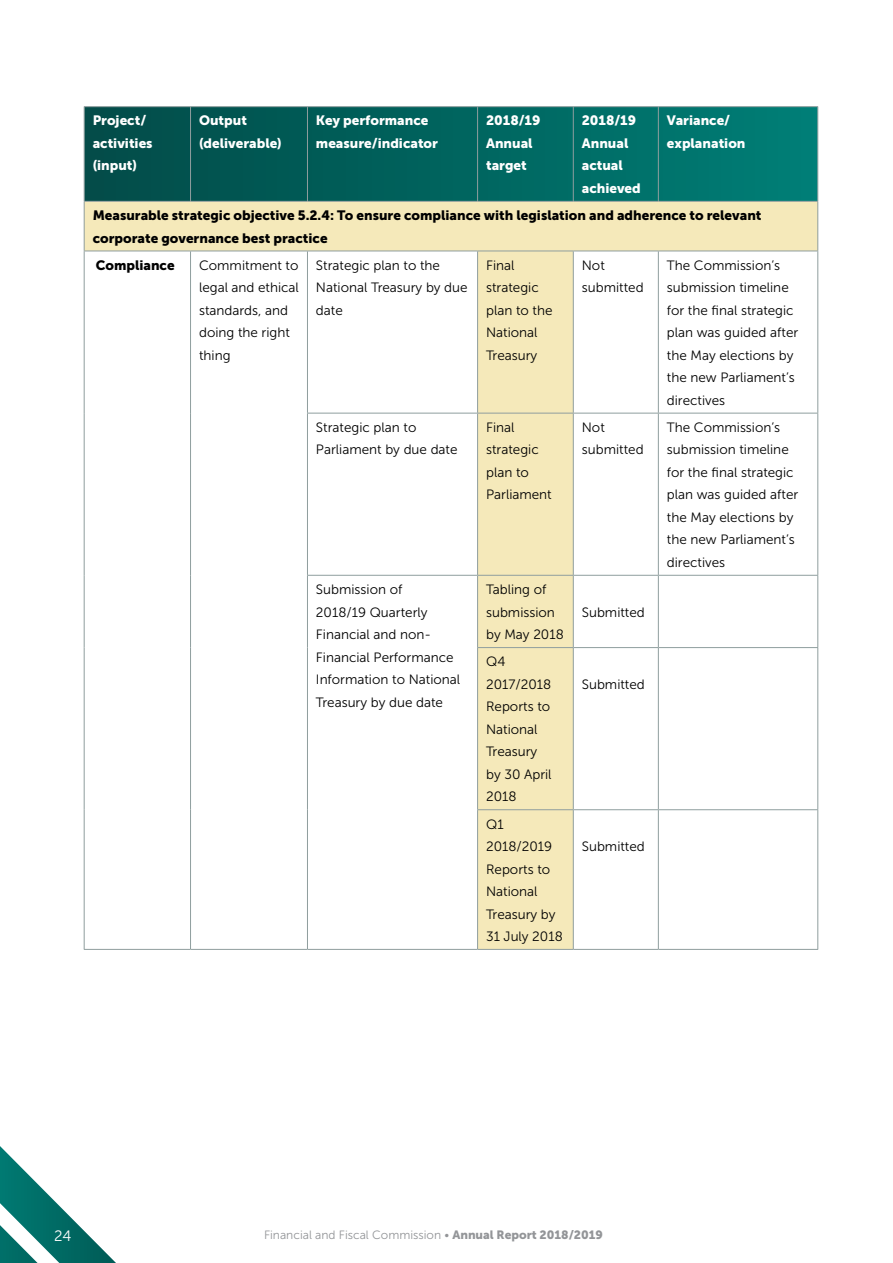
<style>
.page{position:relative;width:893px;height:1263px;background:#fff}
.page>*{position:absolute;margin:0;border:0;box-sizing:border-box;transform-origin:0 0}
.t1{font:15px "Museo Sans 300";color:#fff}
.t2{font:13.5px/22.5px "Museo Sans 300";color:#000}
.t3{font:13.5px/22.5px "Museo Sans 900";color:#fff}
.t4{font:13.5px/22.5px "Museo Sans 900";color:#000}
.t5{font:12px "Museo Sans 300";color:#939598}
.s1{font-family:"Museo Sans 900"}
</style>
<div class="page">
<svg style="left:0;top:1146px;width:116px;height:117px"></svg>
<svg style="left:85px;top:107px;width:732px;height:94px;background:#01645f"></svg>
<div style="left:84px;top:201px;width:734px;height:50px;background:#f5e9ba"></div>
<div style="left:478px;top:252px;width:95px;height:697px;background:#f5e9ba"></div>
<hr style="left:84px;top:202px;width:1px;height:49px;background:#8f9e9e">
<hr style="left:817px;top:202px;width:1px;height:49px;background:#8f9e9e">
<hr style="left:84px;top:251px;width:107px;height:1px;background:#8f9e9e">
<hr style="left:84px;top:251px;width:1px;height:162px;background:#8f9e9e">
<hr style="left:191px;top:251px;width:116px;height:1px;background:#8f9e9e">
<hr style="left:190px;top:251px;width:1px;height:162px;background:#8f9e9e">
<hr style="left:307px;top:251px;width:171px;height:1px;background:#8f9e9e">
<hr style="left:307px;top:251px;width:1px;height:162px;background:#8f9e9e">
<hr style="left:478px;top:251px;width:95px;height:1px;background:#8f9e9e">
<hr style="left:477px;top:251px;width:1px;height:162px;background:#8f9e9e">
<hr style="left:573px;top:251px;width:85px;height:1px;background:#8f9e9e">
<hr style="left:573px;top:251px;width:1px;height:162px;background:#8f9e9e">
<hr style="left:658px;top:251px;width:160px;height:1px;background:#8f9e9e">
<hr style="left:658px;top:251px;width:1px;height:162px;background:#8f9e9e">
<hr style="left:817px;top:251px;width:1px;height:162px;background:#8f9e9e">
<hr style="left:84px;top:413px;width:1px;height:162px;background:#8f9e9e">
<hr style="left:190px;top:413px;width:1px;height:162px;background:#8f9e9e">
<hr style="left:307px;top:413px;width:171px;height:1px;background:#8f9e9e">
<hr style="left:307px;top:413px;width:1px;height:162px;background:#8f9e9e">
<hr style="left:478px;top:413px;width:95px;height:1px;background:#8f9e9e">
<hr style="left:477px;top:413px;width:1px;height:162px;background:#8f9e9e">
<hr style="left:573px;top:413px;width:85px;height:1px;background:#8f9e9e">
<hr style="left:573px;top:413px;width:1px;height:162px;background:#8f9e9e">
<hr style="left:658px;top:413px;width:160px;height:1px;background:#8f9e9e">
<hr style="left:658px;top:413px;width:1px;height:162px;background:#8f9e9e">
<hr style="left:817px;top:413px;width:1px;height:162px;background:#8f9e9e">
<hr style="left:84px;top:575px;width:1px;height:73px;background:#8f9e9e">
<hr style="left:190px;top:575px;width:1px;height:73px;background:#8f9e9e">
<hr style="left:307px;top:575px;width:171px;height:1px;background:#8f9e9e">
<hr style="left:307px;top:576px;width:1px;height:72px;background:#8f9e9e">
<hr style="left:478px;top:575px;width:95px;height:1px;background:#8f9e9e">
<hr style="left:477px;top:576px;width:1px;height:71px;background:#8f9e9e">
<hr style="left:573px;top:575px;width:85px;height:1px;background:#8f9e9e">
<hr style="left:573px;top:576px;width:1px;height:71px;background:#8f9e9e">
<hr style="left:658px;top:575px;width:160px;height:1px;background:#8f9e9e">
<hr style="left:658px;top:576px;width:1px;height:71px;background:#8f9e9e">
<hr style="left:817px;top:576px;width:1px;height:71px;background:#8f9e9e">
<hr style="left:84px;top:648px;width:1px;height:162px;background:#8f9e9e">
<hr style="left:190px;top:648px;width:1px;height:162px;background:#8f9e9e">
<hr style="left:307px;top:648px;width:1px;height:162px;background:#8f9e9e">
<hr style="left:477px;top:647px;width:96px;height:1px;background:#8f9e9e">
<hr style="left:477px;top:648px;width:1px;height:161px;background:#8f9e9e">
<hr style="left:573px;top:647px;width:85px;height:1px;background:#8f9e9e">
<hr style="left:573px;top:648px;width:1px;height:161px;background:#8f9e9e">
<hr style="left:658px;top:647px;width:160px;height:1px;background:#8f9e9e">
<hr style="left:658px;top:648px;width:1px;height:161px;background:#8f9e9e">
<hr style="left:817px;top:648px;width:1px;height:161px;background:#8f9e9e">
<hr style="left:84px;top:810px;width:1px;height:139px;background:#8f9e9e">
<hr style="left:190px;top:810px;width:1px;height:139px;background:#8f9e9e">
<hr style="left:307px;top:810px;width:1px;height:139px;background:#8f9e9e">
<hr style="left:477px;top:809px;width:96px;height:1px;background:#8f9e9e">
<hr style="left:477px;top:810px;width:1px;height:139px;background:#8f9e9e">
<hr style="left:573px;top:809px;width:85px;height:1px;background:#8f9e9e">
<hr style="left:573px;top:810px;width:1px;height:139px;background:#8f9e9e">
<hr style="left:658px;top:809px;width:160px;height:1px;background:#8f9e9e">
<hr style="left:658px;top:810px;width:1px;height:139px;background:#8f9e9e">
<hr style="left:817px;top:810px;width:1px;height:139px;background:#8f9e9e">
<hr style="left:84px;top:949px;width:107px;height:1px;background:#8f9e9e">
<hr style="left:191px;top:949px;width:116px;height:1px;background:#8f9e9e">
<hr style="left:307px;top:949px;width:171px;height:1px;background:#8f9e9e">
<hr style="left:478px;top:949px;width:95px;height:1px;background:#8f9e9e">
<hr style="left:573px;top:949px;width:85px;height:1px;background:#8f9e9e">
<hr style="left:658px;top:949px;width:160px;height:1px;background:#8f9e9e">
<hr style="left:84px;top:106px;width:107px;height:1px;background:#8f9e9e">
<hr style="left:84px;top:107px;width:1px;height:94px;background:#8f9e9e">
<hr style="left:191px;top:106px;width:116px;height:1px;background:#8f9e9e">
<hr style="left:190px;top:107px;width:1px;height:94px;background:#8f9e9e">
<hr style="left:307px;top:106px;width:171px;height:1px;background:#8f9e9e">
<hr style="left:307px;top:107px;width:1px;height:94px;background:#8f9e9e">
<hr style="left:478px;top:106px;width:95px;height:1px;background:#8f9e9e">
<hr style="left:477px;top:107px;width:1px;height:94px;background:#8f9e9e">
<hr style="left:573px;top:106px;width:85px;height:1px;background:#8f9e9e">
<hr style="left:573px;top:107px;width:1px;height:94px;background:#8f9e9e">
<hr style="left:658px;top:106px;width:160px;height:1px;background:#8f9e9e">
<hr style="left:658px;top:107px;width:1px;height:94px;background:#8f9e9e">
<hr style="left:817px;top:107px;width:1px;height:94px;background:#8f9e9e">
<hr style="left:84px;top:201px;width:107px;height:1px;background:#8f9e9e">
<hr style="left:191px;top:201px;width:116px;height:1px;background:#8f9e9e">
<hr style="left:307px;top:201px;width:171px;height:1px;background:#8f9e9e">
<hr style="left:478px;top:201px;width:95px;height:1px;background:#8f9e9e">
<hr style="left:573px;top:201px;width:85px;height:1px;background:#8f9e9e">
<hr style="left:658px;top:201px;width:160px;height:1px;background:#8f9e9e">
<p class="t3" style="left:93px;top:109px;width:61px">Project/ activities (input)</p>
<p class="t3" style="left:199px;top:109px;width:84px">Output (deliverable)</p>
<p class="t3" style="left:316px;top:109px;width:123px">Key performance measure/indicator</p>
<p class="t3" style="left:486px;top:109px;width:56px">2018/19<br>Annual target</p>
<p class="t3" style="left:582px;top:109px;width:61px">2018/19<br>Annual actual achieved</p>
<p class="t3" style="left:667px;top:109px;width:80px">Variance/ explanation</p>
<p class="t4" style="left:93px;top:204px;width:670px">Measurable strategic objective 5.2.4: To ensure compliance with legislation and adherence to relevant corporate governance best practice</p>
<p class="t4" style="left:96px;top:254px;width:80px">Compliance</p>
<p class="t2" style="left:199px;top:254px;width:101px">Commitment to legal and ethical standards, and doing the right thing</p>
<p class="t2" style="left:316px;top:254px;width:153px">Strategic plan to the<br>National Treasury by due date</p>
<p class="t2" style="left:486px;top:254px;width:68px">Final strategic plan to the<br>National<br>Treasury</p>
<p class="t2" style="left:582px;top:254px;width:63px">Not submitted</p>
<p class="t2" style="left:667px;top:254px;width:133px">The Commission’s submission timeline for the final strategic plan was guided after the May elections by the new Parliament’s directives</p>
<p class="t2" style="left:316px;top:416px;width:143px">Strategic plan to<br>Parliament by due date</p>
<p class="t2" style="left:486px;top:416px;width:67px">Final strategic plan to<br>Parliament</p>
<p class="t2" style="left:582px;top:416px;width:63px">Not submitted</p>
<p class="t2" style="left:667px;top:416px;width:133px">The Commission’s submission timeline for the final strategic plan was guided after the May elections by the new Parliament’s directives</p>
<p class="t2" style="left:316px;top:578px;width:146px">Submission of<br>2018/19 Quarterly<br>Financial and non-<br>Financial Performance<br>Information to National<br>Treasury by due date</p>
<p class="t2" style="left:486px;top:578px;width:79px">Tabling of submission by May 2018</p>
<p class="t2" style="left:582px;top:601px;width:65px">Submitted</p>
<p class="t2" style="left:486px;top:651px;width:67px">Q4<br>2017/2018<br>Reports to<br>National<br>Treasury by 30 April<br>2018</p>
<p class="t2" style="left:582px;top:673px;width:65px">Submitted</p>
<p class="t2" style="left:486px;top:813px;width:78px">Q1<br>2018/2019<br>Reports to<br>National<br>Treasury by<br>31 July 2018</p>
<p class="t2" style="left:582px;top:835px;width:65px">Submitted</p>
<p class="t1" style="left:54px;top:1228px;width:19px">24</p>
<p class="t5" style="left:264px;top:1228px;width:340px">Financial and Fiscal Commission • <span class="s1">Annual Report 2018/2019</span></p>
</div>
